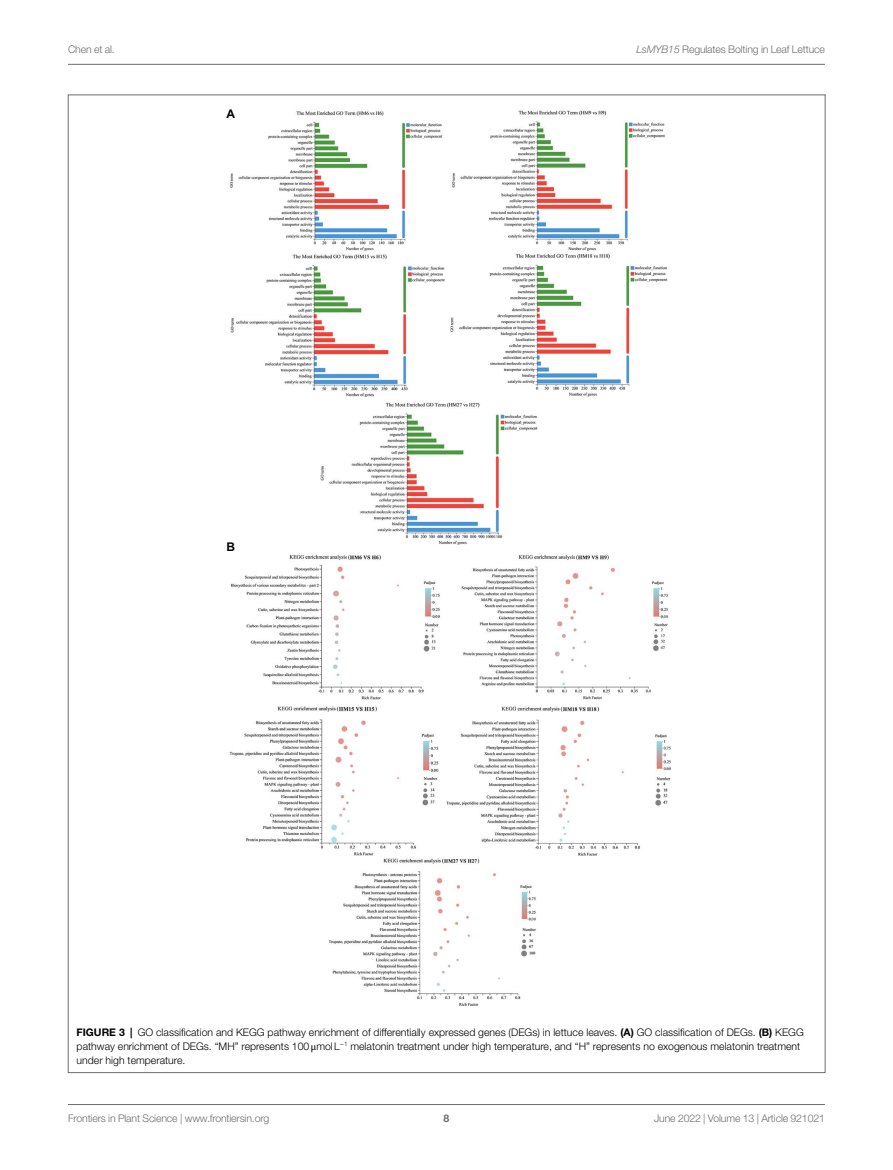
<style>
.page{position:relative;width:893px;height:1170px;background:#fff}
.page>*{position:absolute;margin:0;border:0;box-sizing:border-box;transform-origin:0 0}
.t1{font:700 12px "Arial";color:#030303}
.FIG_LEG{font:300 10.5px/14.2px "Helvetica Neue LT Std";color:#000}
.t2{font:300 10.5px "Helvetica Neue LT Std";letter-spacing:-.015em;color:#6d6e71}
.t3{font:700 10.5px "Helvetica Neue LT Std";color:#6d6e71}
.s1{font-style:italic}
.s2{font-weight:700}
.s3{font-family:"STIX General";font-weight:400}
</style>
<div class="page">
<hr style="left:68px;top:64px;width:757px;height:1px;background:#6d6e71">
<hr style="left:68px;top:1104px;width:757px;height:1px;background:#6d6e71">
<img style="left:229px;top:110px;width:442px;height:896px">
<p class="t2" style="left:68px;top:42px;width:48px">Chen et al.</p>
<p class="t2" style="left:636px;top:42px;width:190px"><span class="s1">LsMYB15</span> Regulates Bolting in Leaf Lettuce</p>
<p class="t1" style="left:227px;top:105px;width:10px">A</p>
<p class="t1" style="left:227px;top:538px;width:10px">B</p>
<p class="FIG_LEG" style="left:77px;top:1024px;width:729px"><span class="s2">FIGURE 3 |</span> GO classification and KEGG pathway enrichment of differentially expressed genes (DEGs) in lettuce leaves. <span class="s2">(A)</span> GO classification of DEGs. <span class="s2">(B)</span> KEGG pathway enrichment of DEGs. “MH” represents 100<span class="s3">μ</span>molL<sup>−</sup><sup>1</sup> melatonin treatment under high temperature, and “H” represents no exogenous melatonin treatment under high temperature.</p>
<p class="t2" style="left:68px;top:1111px;width:203px">Frontiers in Plant Science | www.frontiersin.org</p>
<p class="t3" style="left:444px;top:1111px;width:7px">8</p>
<p class="t2" style="left:654px;top:1111px;width:172px">June 2022 | Volume 13 | Article 921021</p>
</div>
